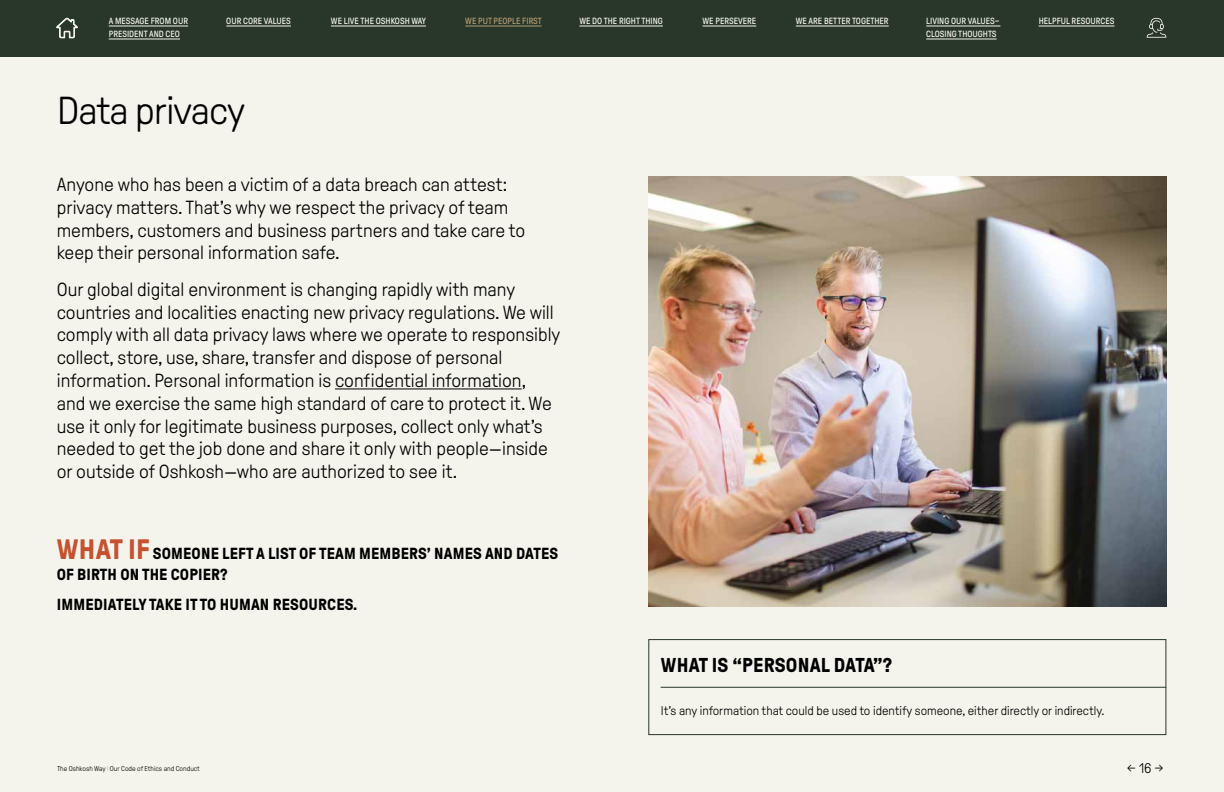
<style>
.page{position:relative;width:1224px;height:792px;background:#fff}
.page>*{position:absolute;margin:0;border:0;box-sizing:border-box;transform-origin:0 0}
.t1{font:300 39px "GT Pressura Pro";letter-spacing:-.02em;color:#000}
.t2{font:700 20px "GT Pressura Pro";letter-spacing:.01em;color:#000}
.t3{font:300 19px/22.8px "GT Pressura Pro";color:#000}
.t4{font:700 16px/21px "GT Pressura Pro";letter-spacing:.01em;color:#000}
.t5{font:300 14px "GT Pressura Pro";color:#000}
.t6{font:300 12.6px "GT Pressura Pro";color:#000}
.t7{font:9px/13px "GT Pressura Pro";color:#f4f4ec}
.t8{font:9px "GT Pressura Pro";color:#b19d71}
.t9{font:300 7px "GT Pressura Pro";color:#000}
.s1{font-size:28px;color:#c6512f}
.s2{color:#a6aaa6}
</style>
<div class="page">
<div style="left:0;top:54px;width:1224px;height:738px;background:#f4f4ec"></div>
<div style="left:0;top:0;width:1224px;height:57px;background:#29362a"></div>
<hr style="left:1039px;top:26px;width:76px;height:1px;background:#f4f4ec">
<hr style="left:226px;top:26px;width:65px;height:1px;background:#f4f4ec">
<hr style="left:109px;top:26px;width:79px;height:1px;background:#f4f4ec">
<hr style="left:109px;top:39px;width:71px;height:1px;background:#f4f4ec">
<hr style="left:331px;top:26px;width:95px;height:1px;background:#f4f4ec">
<hr style="left:579px;top:26px;width:84px;height:1px;background:#f4f4ec">
<hr style="left:703px;top:26px;width:53px;height:1px;background:#f4f4ec">
<hr style="left:796px;top:26px;width:93px;height:1px;background:#f4f4ec">
<hr style="left:465px;top:26px;width:77px;height:1px;background:#b19d71">
<svg style="left:56px;top:18px;width:22px;height:20px"></svg>
<svg style="left:1147px;top:18px;width:19px;height:20px"></svg>
<hr style="left:926px;top:26px;width:74px;height:1px;background:#f4f4ec">
<hr style="left:926px;top:39px;width:71px;height:1px;background:#f4f4ec">
<img style="left:648px;top:176px;width:518px;height:430px">
<hr style="left:335px;top:389px;width:187px;height:1px;background:#000">
<hr style="left:661px;top:687px;width:505px;height:1px;background:#29362a">
<div style="left:648px;top:639px;width:518px;height:96px;border:1px solid #29362a"></div>
<p class="t7" style="left:109px;top:15px;width:81px">A MESSAGE FROM OUR</p>
<p class="t7" style="left:226px;top:15px;width:66px">OUR CORE VALUES</p>
<p class="t7" style="left:1039px;top:15px;width:77px">HELPFUL RESOURCES</p>
<p class="t7" style="left:109px;top:28px;width:73px">PRESIDENT AND CEO</p>
<p class="t7" style="left:331px;top:15px;width:97px">WE LIVE THE OSHKOSH WAY</p>
<p class="t8" style="left:465px;top:16px;width:78px">WE PUT PEOPLE FIRST</p>
<p class="t7" style="left:579px;top:15px;width:85px">WE DO THE RIGHT THING</p>
<p class="t7" style="left:703px;top:15px;width:55px">WE PERSEVERE</p>
<p class="t7" style="left:796px;top:15px;width:94px">WE ARE BETTER TOGETHER</p>
<p class="t7" style="left:926px;top:15px;width:75px">LIVING OUR VALUES–<br>CLOSING THOUGHTS</p>
<h1 class="t1" style="left:57px;top:90px;width:190px">Data privacy</h1>
<p class="t3" style="left:57px;top:173px;width:470px">Anyone who has been a victim of a data breach can attest: privacy matters. That’s why we respect the privacy of team members, customers and business partners and take care to keep their personal information safe.</p>
<p class="t3" style="left:57px;top:278px;width:505px">Our global digital environment is changing rapidly with many countries and localities enacting new privacy regulations. We will comply with all data privacy laws where we operate to responsibly collect, store, use, share, transfer and dispose of personal information. Personal information is confidential information,<br>and we exercise the same high standard of care to protect it. We use it only for legitimate business purposes, collect only what’s needed to get the job done and share it only with people—inside or outside of Oshkosh—who are authorized to see it.</p>
<p class="t4" style="left:57px;top:543px;width:503px"><span class="s1">WHAT IF</span> SOMEONE LEFT A LIST OF TEAM MEMBERS’ NAMES AND DATES<br>OF BIRTH ON THE COPIER?</p>
<p class="t4" style="left:57px;top:594px;width:302px">IMMEDIATELY TAKE IT TO HUMAN RESOURCES.</p>
<p class="t2" style="left:661px;top:654px;width:233px">WHAT IS “PERSONAL DATA”?</p>
<p class="t6" style="left:661px;top:704px;width:445px">It’s any information that could be used to identify someone, either directly or indirectly.</p>
<p class="t9" style="left:57px;top:765px;width:144px">The Oshkosh Way <span class="s2">l</span> Our Code of Ethics and Conduct</p>
<p class="t5" style="left:1127px;top:761px;width:38px">← 16 →</p>
</div>
